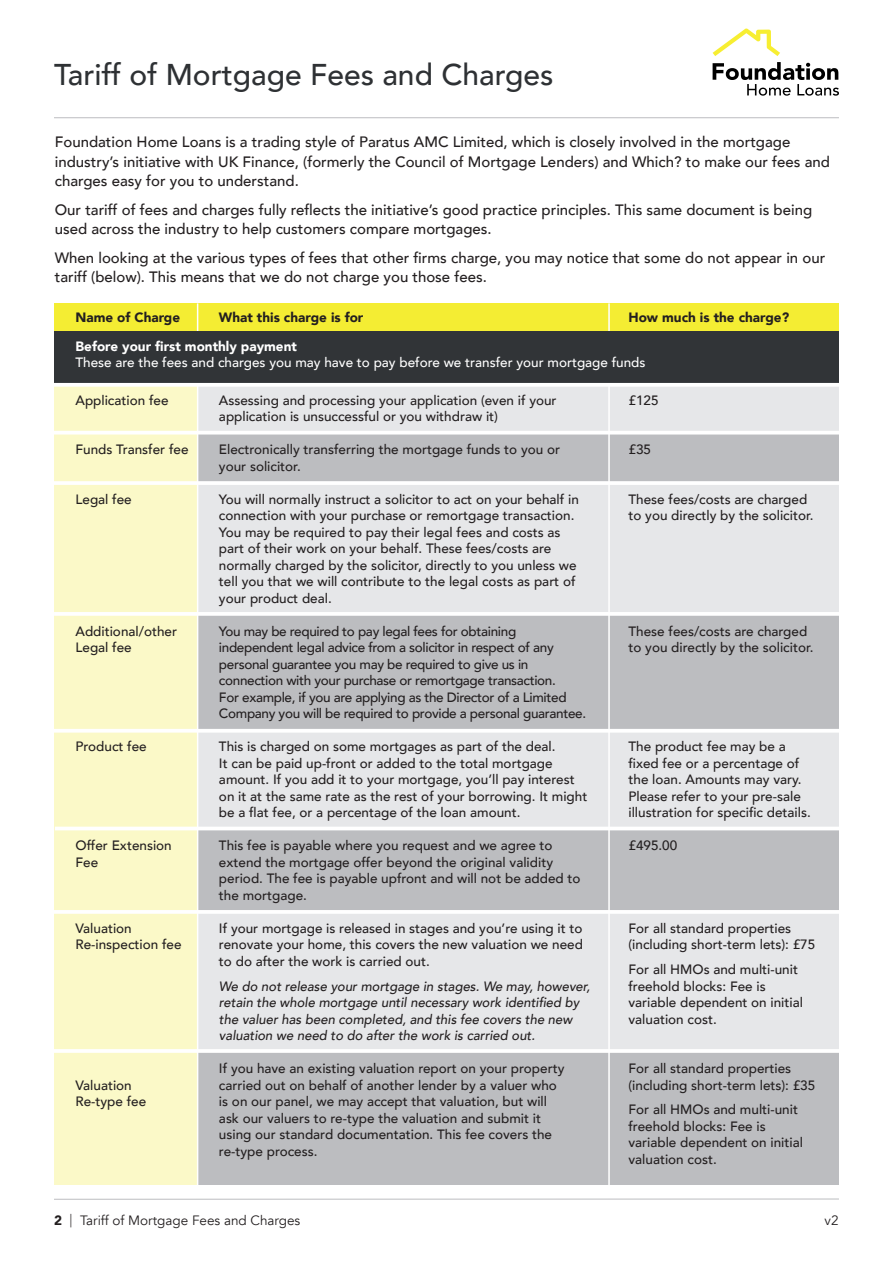
<style>
.page{position:relative;width:893px;height:1263px;background:#fff}
.page>*{position:absolute;margin:0;border:0;box-sizing:border-box;transform-origin:0 0}
.t1{font:500 30px "Avenir";color:#2e3134}
.t2{font:500 15px/19.5px "Avenir";color:#231f20}
.t3{font:500 13.5px/16.5px "Avenir";color:#231f20}
.t4{font:500 13.5px/16.5px "Avenir";letter-spacing:-.025em;color:#231f20}
.t5{font:italic 500 13.5px/16.5px "Avenir";color:#231f20}
.t6{font:500 13.5px "Avenir";color:#fff}
.t7{font:900 13.5px "Avenir";color:#231f20}
.t8{font:13.5px "Avenir";color:#231f20}
.t9{font:900 13.5px "Avenir";color:#fff}
.s1{font-weight:900}
.s2{font-weight:300}
</style>
<div class="page">
<div style="left:197px;top:385px;width:642px;height:800px;background:#e6e7e9"></div>
<div style="left:197px;top:1051px;width:642px;height:134px;background:#bcbdc0"></div>
<div style="left:197px;top:614px;width:642px;height:115px;background:#bcbdc0"></div>
<div style="left:197px;top:830px;width:642px;height:81px;background:#bcbdc0"></div>
<svg style="left:713px;top:62px;width:126px;height:34px"></svg>
<svg style="left:713px;top:29px;width:67px;height:27px"></svg>
<hr style="left:54px;top:117px;width:785px;height:1px;background:#bcbdc0">
<hr style="left:54px;top:1198px;width:785px;height:1px;background:#bcbdc0">
<div style="left:197px;top:433px;width:642px;height:51px;background:#bcbdc0"></div>
<div style="left:54px;top:385px;width:143px;height:800px;background:#fbf9c8"></div>
<hr style="left:49px;top:1049px;width:793px;height:4px;background:#fff">
<div style="left:54px;top:303px;width:785px;height:28px;background:#f4ed33"></div>
<hr style="left:197px;top:303px;width:1px;height:889px;background:#fff">
<hr style="left:54px;top:431px;width:794px;height:3px;background:#fff">
<hr style="left:54px;top:481px;width:794px;height:4px;background:#fff">
<svg style="left:54px;top:612px;width:785px;height:4px;background:#fbfbfb"></svg>
<hr style="left:54px;top:729px;width:792px;height:4px;background:#fff">
<hr style="left:55px;top:827px;width:792px;height:3px;background:#fff">
<hr style="left:608px;top:303px;width:2px;height:888px;background:#fff">
<div style="left:54px;top:331px;width:785px;height:54px;background:#313437"></div>
<hr style="left:54px;top:383px;width:794px;height:4px;background:#fff">
<hr style="left:50px;top:910px;width:793px;height:4px;background:#fff">
<h1 class="t1" style="left:54px;top:48px;width:501px">Tariff of Mortgage Fees and Charges</h1>
<p class="t2" style="left:55px;top:131px;width:777px">Foundation Home Loans is a trading style of Paratus AMC Limited, which is closely involved in the mortgage industry’s initiative with UK Finance, (formerly the Council of Mortgage Lenders) and Which? to make our fees and charges easy for you to understand.</p>
<p class="t2" style="left:55px;top:199px;width:759px">Our tariff of fees and charges fully reflects the initiative’s good practice principles. This same document is being used across the industry to help customers compare mortgages.</p>
<p class="t2" style="left:55px;top:247px;width:772px">When looking at the various types of fees that other firms charge, you may notice that some do not appear in our tariff (below). This means that we do not charge you those fees.</p>
<p class="t7" style="left:76px;top:306px;width:106px">Name of Charge</p>
<p class="t7" style="left:219px;top:306px;width:146px">What this charge is for</p>
<p class="t7" style="left:628px;top:306px;width:162px">How much is the charge?</p>
<p class="t9" style="left:76px;top:335px;width:223px">Before your first monthly payment</p>
<p class="t6" style="left:76px;top:351px;width:571px">These are the fees and charges you may have to pay before we transfer your mortgage funds</p>
<p class="t3" style="left:76px;top:391px;width:95px">Application fee</p>
<p class="t3" style="left:76px;top:441px;width:115px">Funds Transfer fee</p>
<p class="t3" style="left:76px;top:490px;width:58px">Legal fee</p>
<p class="t3" style="left:76px;top:622px;width:103px">Additional/other<br>Legal fee</p>
<p class="t3" style="left:76px;top:738px;width:73px">Product fee</p>
<p class="t3" style="left:76px;top:837px;width:98px">Offer Extension<br>Fee</p>
<p class="t3" style="left:76px;top:919px;width:108px">Valuation<br>Re-inspection fee</p>
<p class="t3" style="left:76px;top:1076px;width:72px">Valuation<br>Re-type fee</p>
<p class="t3" style="left:219px;top:391px;width:339px">Assessing and processing your application (even if your application is unsuccessful or you withdraw it)</p>
<p class="t3" style="left:219px;top:441px;width:343px">Electronically transferring the mortgage funds to you or your solicitor.</p>
<p class="t3" style="left:219px;top:490px;width:361px">You will normally instruct a solicitor to act on your behalf in connection with your purchase or remortgage transaction.<br>You may be required to pay their legal fees and costs as part of their work on your behalf. These fees/costs are normally charged by the solicitor, directly to you unless we tell you that we will contribute to the legal costs as part of your product deal.</p>
<p class="t4" style="left:219px;top:622px;width:369px">You may be required to pay legal fees for obtaining independent legal advice from a solicitor in respect of any personal guarantee you may be required to give us in connection with your purchase or remortgage transaction.<br>For example, if you are applying as the Director of a Limited Company you will be required to provide a personal guarantee.</p>
<p class="t3" style="left:219px;top:738px;width:370px">This is charged on some mortgages as part of the deal.<br>It can be paid up-front or added to the total mortgage amount. If you add it to your mortgage, you’ll pay interest on it at the same rate as the rest of your borrowing. It might be a flat fee, or a percentage of the loan amount.</p>
<p class="t3" style="left:219px;top:837px;width:363px">This fee is payable where you request and we agree to extend the mortgage offer beyond the original validity period. The fee is payable upfront and will not be added to the mortgage.</p>
<p class="t3" style="left:219px;top:919px;width:365px;text-align:justify">If your mortgage is released in stages and you’re using it to renovate your home, this covers the new valuation we need to do after the work is carried out.</p>
<p class="t5" style="left:219px;top:978px;width:373px">We do not release your mortgage in stages. We may, however, retain the whole mortgage until necessary work identified by the valuer has been completed, and this fee covers the new valuation we need to do after the work is carried out.</p>
<p class="t3" style="left:219px;top:1059px;width:347px">If you have an existing valuation report on your property carried out on behalf of another lender by a valuer who is on our panel, we may accept that valuation, but will ask our valuers to re-type the valuation and submit it using our standard documentation. This fee covers the re-type process.</p>
<p class="t3" style="left:628px;top:391px;width:32px">£125</p>
<p class="t3" style="left:628px;top:441px;width:24px">£35</p>
<p class="t3" style="left:628px;top:490px;width:187px">These fees/costs are charged to you directly by the solicitor.</p>
<p class="t3" style="left:628px;top:622px;width:187px">These fees/costs are charged to you directly by the solicitor.</p>
<p class="t3" style="left:628px;top:738px;width:184px">The product fee may be a fixed fee or a percentage of the loan. Amounts may vary.<br>Please refer to your pre-sale illustration for specific details.</p>
<p class="t3" style="left:628px;top:837px;width:50px">£495.00</p>
<p class="t3" style="left:628px;top:919px;width:188px">For all standard properties (including short-term lets): £75</p>
<p class="t3" style="left:628px;top:960px;width:176px">For all HMOs and multi-unit freehold blocks: Fee is variable dependent on initial valuation cost.</p>
<p class="t3" style="left:628px;top:1059px;width:188px">For all standard properties (including short-term lets): £35</p>
<p class="t3" style="left:628px;top:1101px;width:176px">For all HMOs and multi-unit freehold blocks: Fee is variable dependent on initial valuation cost.</p>
<p class="t8" style="left:54px;top:1213px;width:248px"><span class="s1">2</span> <span class="s2">|</span> Tariff of Mortgage Fees and Charges</p>
<p class="t8" style="left:824px;top:1213px;width:16px">v2</p>
</div>
